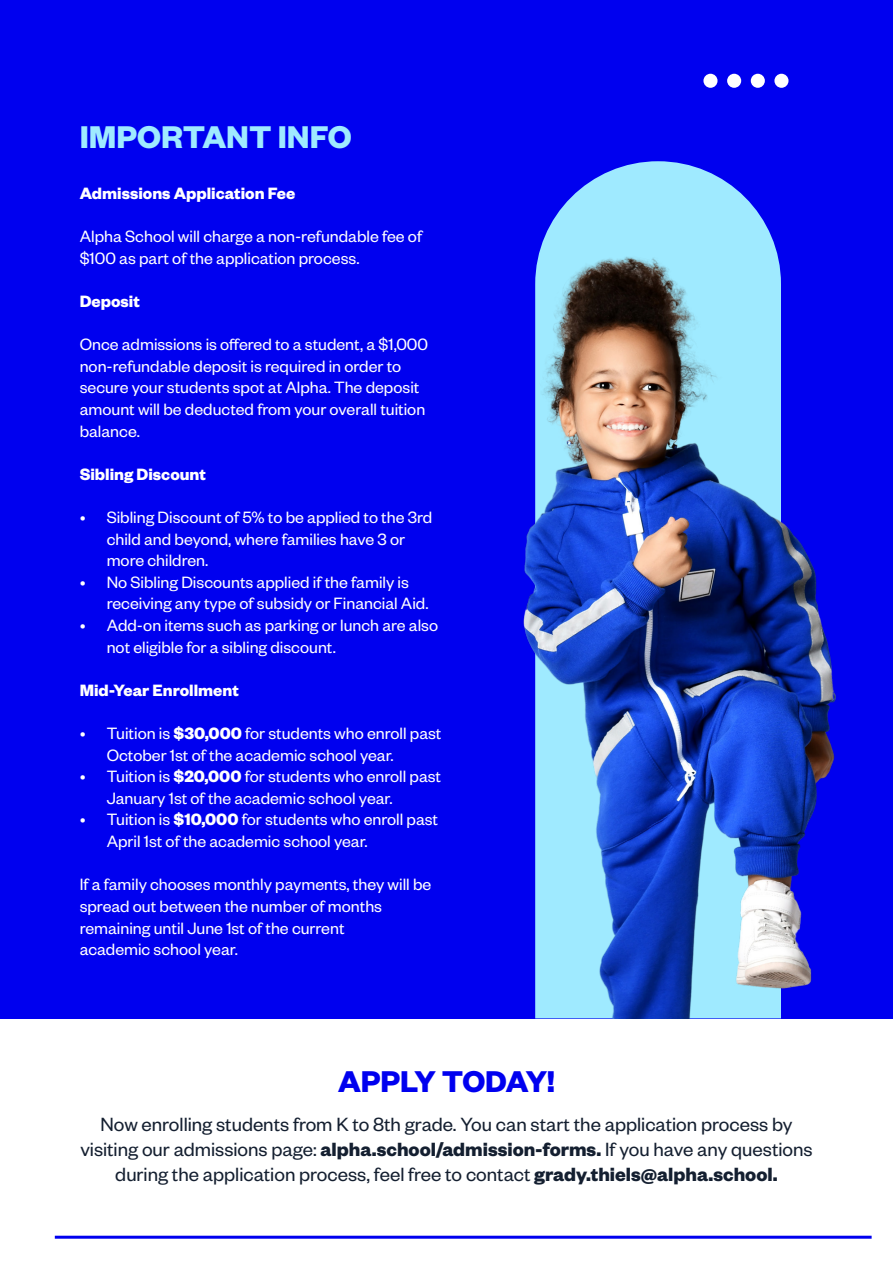
<style>
.page{position:relative;width:893px;height:1263px;background:#fff}
.page>*{position:absolute;margin:0;border:0;box-sizing:border-box;transform-origin:0 0}
.t1{font:700 34.5px "Founders Grotesk";color:#9feaff}
.t2{font:700 33px "Founders Grotesk";letter-spacing:-.015em;color:#0000ef}
.t3{font:21px/25.2px "Founders Grotesk";color:#141f30;text-align:center}
.t4{font:18px/21.6px "Founders Grotesk";color:#fff}
.t5{font:700 18px "Founders Grotesk";color:#fff}
.s1{font-weight:700}
</style>
<div class="page">
<div style="left:0;top:0;width:893px;height:1018px;background:#0000ef"></div>
<hr style="left:55px;top:1236px;width:817px;height:3px;background:#0000ef">
<svg style="left:540px;top:161px;width:236px;height:89px;fill:#9feaff"></svg>
<div style="left:703px;top:74px;width:14px;height:14px;background:#fff;border-radius:50%"></div>
<div style="left:727px;top:74px;width:14px;height:14px;background:#fff;border-radius:50%"></div>
<div style="left:751px;top:74px;width:14px;height:14px;background:#fff;border-radius:50%"></div>
<div style="left:774px;top:74px;width:14px;height:14px;background:#fff;border-radius:50%"></div>
<img style="left:523px;top:250px;width:313px;height:768px">
<h1 class="t1" style="left:80px;top:115px;width:274px">IMPORTANT INFO</h1>
<p class="t5" style="left:80px;top:182px;width:217px">Admissions Application Fee</p>
<p class="t4" style="left:80px;top:225px;width:344px">Alpha School will charge a non-refundable fee of $100 as part of the application process.</p>
<p class="t5" style="left:80px;top:290px;width:62px">Deposit</p>
<p class="t4" style="left:80px;top:333px;width:350px">Once admissions is offered to a student, a $1,000 non-refundable deposit is required in order to secure your students spot at Alpha. The deposit amount will be deducted from your overall tuition balance.</p>
<p class="t5" style="left:80px;top:463px;width:128px">Sibling Discount</p>
<p class="t4" style="left:107px;top:506px;width:327px;text-indent:-27px">• Sibling Discount of 5% to be applied to the 3rd child and beyond, where families have 3 or more children.</p>
<p class="t4" style="left:107px;top:570px;width:323px;text-indent:-27px">• No Sibling Discounts applied if the family is receiving any type of subsidy or Financial Aid.</p>
<p class="t4" style="left:107px;top:614px;width:333px;text-indent:-27px">• Add-on items such as parking or lunch are also not eligible for a sibling discount.</p>
<p class="t5" style="left:80px;top:679px;width:161px">Mid-Year Enrollment</p>
<p class="t4" style="left:107px;top:722px;width:336px;text-indent:-27px">• Tuition is <span class="s1">$30,000</span> for students who enroll past<br>October 1st of the academic school year.</p>
<p class="t4" style="left:107px;top:765px;width:336px;text-indent:-27px">• Tuition is <span class="s1">$20,000</span> for students who enroll past<br>January 1st of the academic school year.</p>
<p class="t4" style="left:107px;top:808px;width:333px;text-indent:-27px">• Tuition is <span class="s1">$10,000</span> for students who enroll past<br>April 1st of the academic school year.</p>
<p class="t4" style="left:80px;top:873px;width:353px">If a family chooses monthly payments, they will be spread out between the number of months remaining until June 1st of the current<br>academic school year.</p>
<h2 class="t2" style="left:338px;top:1061px;width:218px">APPLY TODAY!</h2>
<p class="t3" style="left:80px;top:1110px;width:734px">Now enrolling students from K to 8th grade. You can start the application process by visiting our admissions page: <span class="s1">alpha.school/admission-forms.</span> If you have any questions during the application process, feel free to contact <span class="s1">grady.thiels@alpha.school.</span></p>
</div>
